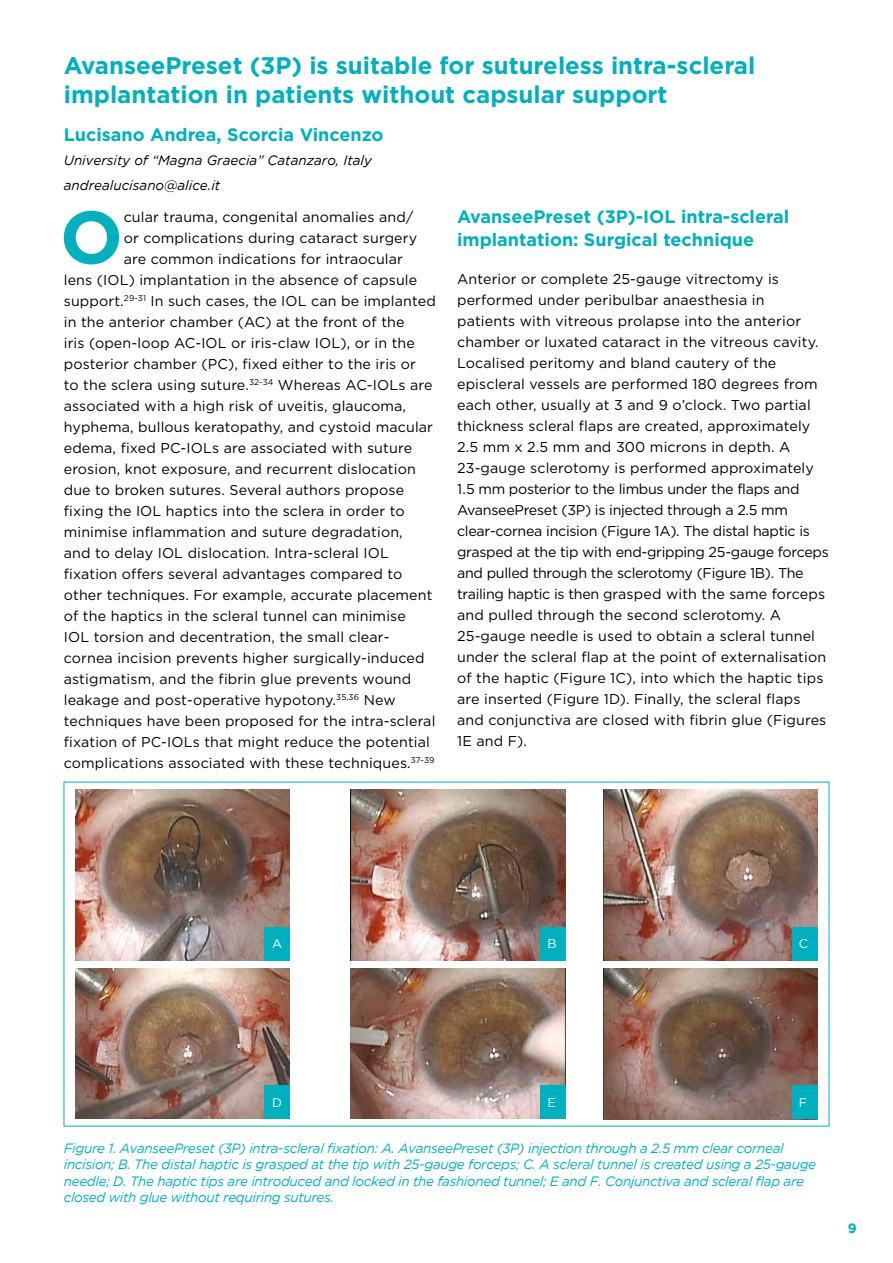
<style>
.page{position:relative;width:893px;height:1263px;background:#fff}
.page>*{position:absolute;margin:0;border:0;box-sizing:border-box;transform-origin:0 0}
.t1{font:700 74.25px "Gotham";color:#00b0bf}
.t2{font:700 24px/28.8px "Gotham";color:#00b0bf}
.t3{font:700 18px/22.5px "Gotham";color:#00b0bf}
.t4{font:14.25px/21px "Gotham";letter-spacing:.01em;color:#000}
.t5{font:italic 13.5px/16.2px "Gotham";letter-spacing:-.025em;color:#00b0bf}
.t6{font:italic 13.5px/24.6px "Gotham";color:#000}
.t7{font:700 13.5px "Gotham";color:#00b0bf}
.t8{font:12.6px "Gotham";color:#fff}
</style>
<div class="page">
<img style="left:75px;top:789px;width:215px;height:171px">
<div style="left:264px;top:926px;width:26px;height:34px;background:#00b0bf"></div>
<img style="left:351px;top:789px;width:214px;height:171px">
<div style="left:540px;top:926px;width:25px;height:34px;background:#00b0bf"></div>
<img style="left:603px;top:789px;width:215px;height:171px">
<div style="left:792px;top:926px;width:26px;height:34px;background:#00b0bf"></div>
<img style="left:75px;top:968px;width:215px;height:150px">
<div style="left:264px;top:1085px;width:26px;height:34px;background:#00b0bf"></div>
<img style="left:351px;top:968px;width:214px;height:150px">
<div style="left:540px;top:1085px;width:25px;height:34px;background:#00b0bf"></div>
<img style="left:603px;top:968px;width:215px;height:151px">
<div style="left:792px;top:1085px;width:26px;height:34px;background:#00b0bf"></div>
<h2 class="t2" style="left:64px;top:51px;width:693px">AvanseePreset (3P) is suitable for sutureless intra-scleral implantation in patients without capsular support</h2>
<p class="t3" style="left:64px;top:123px;width:321px">Lucisano Andrea, Scorcia Vincenzo</p>
<p class="t6" style="left:64px;top:148px;width:310px">University of “Magna Graecia” Catanzaro, Italy andrealucisano@alice.it</p>
<h1 class="t1" style="left:60px;top:194px;width:65px">O</h1>
<p class="t4" style="left:124px;top:206px;width:291px">cular trauma, congenital anomalies and/</p>
<p class="t3" style="left:457px;top:205px;width:334px">AvanseePreset (3P)-IOL intra-scleral implantation: Surgical technique</p>
<p class="t4" style="left:457px;top:268px;width:373px">Anterior or complete 25-gauge vitrectomy is performed under peribulbar anaesthesia in<br>patients with vitreous prolapse into the anterior chamber or luxated cataract in the vitreous cavity.<br>Localised peritomy and bland cautery of the episcleral vessels are performed 180 degrees from each other, usually at 3 and 9 o’clock. Two partial thickness scleral flaps are created, approximately 2.5 mm x 2.5 mm and 300 microns in depth. A 23-gauge sclerotomy is performed approximately 1.5 mm posterior to the limbus under the flaps and AvanseePreset (3P) is injected through a 2.5 mm clear-cornea incision (Figure 1A). The distal haptic is grasped at the tip with end-gripping 25-gauge forceps and pulled through the sclerotomy (Figure 1B). The trailing haptic is then grasped with the same forceps and pulled through the second sclerotomy. A 25-gauge needle is used to obtain a scleral tunnel under the scleral flap at the point of externalisation of the haptic (Figure 1C), into which the haptic tips are inserted (Figure 1D). Finally, the scleral flaps and conjunctiva are closed with fibrin glue (Figures 1E and F).</p>
<p class="t4" style="left:124px;top:227px;width:295px">or complications during cataract surgery</p>
<p class="t4" style="left:124px;top:248px;width:281px">are common indications for intraocular</p>
<p class="t4" style="left:64px;top:269px;width:355px">lens (IOL) implantation in the absence of capsule</p>
<p class="t4" style="left:64px;top:290px;width:374px">support.<sup>29-31</sup> In such cases, the IOL can be implanted</p>
<p class="t4" style="left:64px;top:311px;width:342px">in the anterior chamber (AC) at the front of the</p>
<p class="t4" style="left:64px;top:332px;width:353px">iris (open-loop AC-IOL or iris-claw IOL), or in the</p>
<p class="t4" style="left:64px;top:353px;width:354px">posterior chamber (PC), fixed either to the iris or</p>
<p class="t4" style="left:64px;top:374px;width:370px">to the sclera using suture.<sup>32-34</sup> Whereas AC-IOLs are</p>
<p class="t4" style="left:64px;top:395px;width:344px">associated with a high risk of uveitis, glaucoma,</p>
<p class="t4" style="left:64px;top:416px;width:371px">hyphema, bullous keratopathy, and cystoid macular</p>
<p class="t4" style="left:64px;top:437px;width:350px">edema, fixed PC-IOLs are associated with suture</p>
<p class="t4" style="left:64px;top:458px;width:354px">erosion, knot exposure, and recurrent dislocation</p>
<p class="t4" style="left:64px;top:479px;width:342px">due to broken sutures. Several authors propose</p>
<p class="t4" style="left:64px;top:500px;width:342px">fixing the IOL haptics into the sclera in order to</p>
<p class="t4" style="left:64px;top:521px;width:340px">minimise inflammation and suture degradation,</p>
<p class="t4" style="left:64px;top:542px;width:327px">and to delay IOL dislocation. Intra-scleral IOL</p>
<p class="t4" style="left:64px;top:563px;width:340px">fixation offers several advantages compared to</p>
<p class="t4" style="left:64px;top:584px;width:370px">other techniques. For example, accurate placement</p>
<p class="t4" style="left:64px;top:605px;width:344px">of the haptics in the scleral tunnel can minimise</p>
<p class="t4" style="left:64px;top:626px;width:327px">IOL torsion and decentration, the small clear-</p>
<p class="t4" style="left:64px;top:647px;width:362px">cornea incision prevents higher surgically-induced</p>
<p class="t4" style="left:64px;top:668px;width:349px">astigmatism, and the fibrin glue prevents wound</p>
<p class="t4" style="left:64px;top:689px;width:333px">leakage and post-operative hypotony.<sup>35,36</sup> New</p>
<p class="t4" style="left:64px;top:710px;width:373px">techniques have been proposed for the intra-scleral</p>
<p class="t4" style="left:64px;top:731px;width:368px">fixation of PC-IOLs that might reduce the potential</p>
<p class="t4" style="left:64px;top:752px;width:372px">complications associated with these techniques.<sup>37-39</sup></p>
<p class="t8" style="left:272px;top:936px;width:11px">A</p>
<p class="t8" style="left:548px;top:936px;width:11px">B</p>
<p class="t8" style="left:799px;top:936px;width:11px">C</p>
<p class="t8" style="left:272px;top:1095px;width:11px">D</p>
<p class="t8" style="left:548px;top:1095px;width:10px">E</p>
<p class="t8" style="left:799px;top:1095px;width:10px">F</p>
<p class="t5" style="left:64px;top:1140px;width:754px">Figure 1. AvanseePreset (3P) intra-scleral fixation: A. AvanseePreset (3P) injection through a 2.5 mm clear corneal incision; B. The distal haptic is grasped at the tip with 25-gauge forceps; C. A scleral tunnel is created using a 25-gauge needle; D. The haptic tips are introduced and locked in the fashioned tunnel; E and F. Conjunctiva and scleral flap are closed with glue without requiring sutures.</p>
<p class="t7" style="left:848px;top:1219px;width:10px">9</p>
</div>
